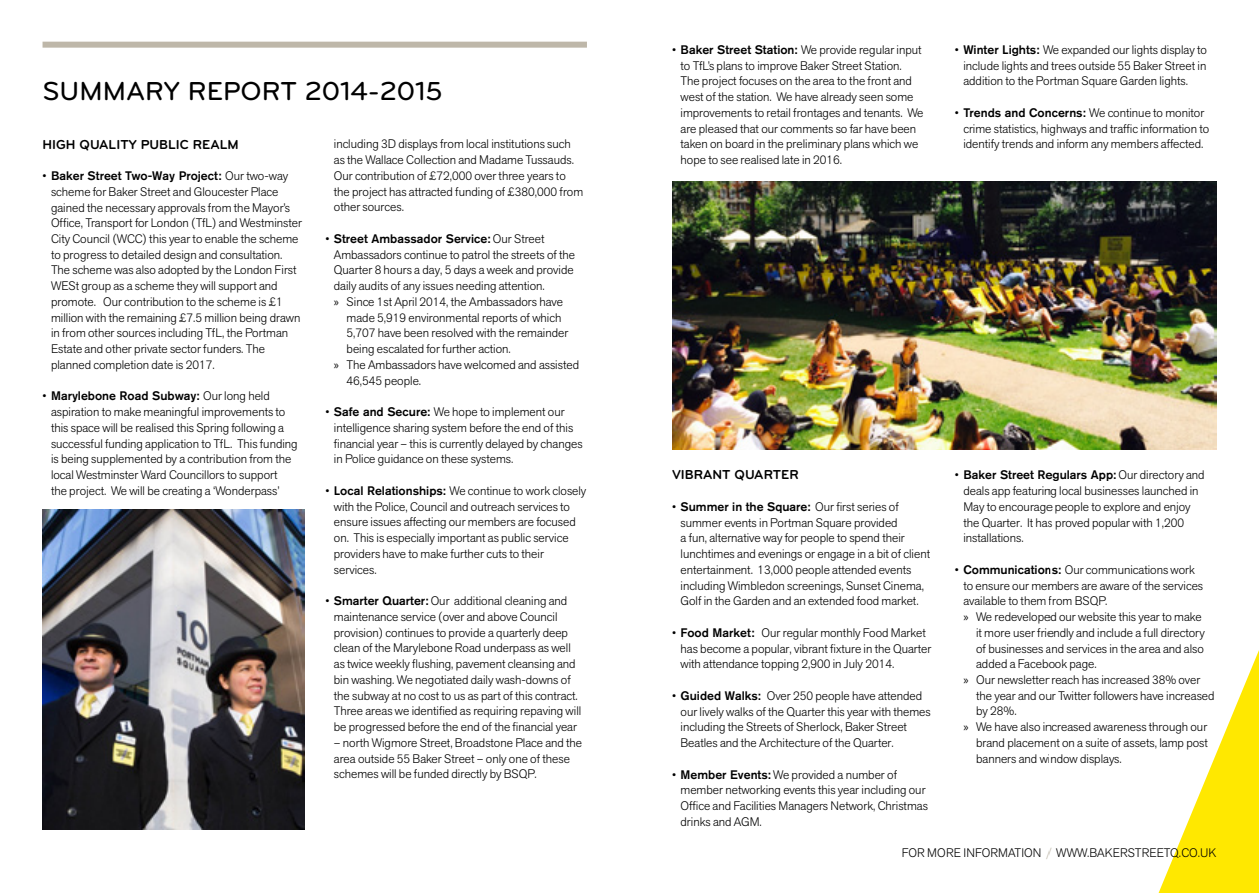
<style>
.page{position:relative;width:1259px;height:893px;background:#fff}
.page>*{position:absolute;margin:0;border:0;box-sizing:border-box;transform-origin:0 0}
.t1{font:500 27px "Bryant";color:#000}
.t2{font:700 13.5px "Bryant";color:#000}
.t3{font:300 12.3px/15.8px "Akzid Grtsk Next";color:#000}
.t4{font:500 12.3px "Akzidenz Grotesk BQ";color:#000}
.s1{font-family:"Akzidenz Grotesk BE";font-weight:300}
.s2{font-family:"Akzid Grtsk Next";font-weight:300}
.s3{font-family:"Myriad Pro";font-weight:400}
.s4{font-family:"Akzidenz Grotesk BE"}
.s5{font-family:"Akzidenz Grotesk BQ";font-weight:500}
.s6{color:#beb7a9}
</style>
<div class="page">
<div style="left:43px;top:42px;width:544px;height:6px;background:#beb7a9"></div>
<img style="left:672px;top:182px;width:377px;height:268px">
<img style="left:43px;top:510px;width:261px;height:319px">
<img style="left:1049px;top:181px;width:210px;height:712px">
<h1 class="t1" style="left:43px;top:75px;width:218px">SU MMARY REPORT</h1>
<h1 class="t1" style="left:305px;top:75px;width:139px">2014-2015</h1>
<p class="t2" style="left:43px;top:136px;width:18px">HIGH</p>
<p class="t2" style="left:80px;top:136px;width:161px">QUALITY PUBLIC REALM</p>
<p class="t4" style="left:43px;top:168px;width:247px"><span class="s1">•</span> Baker Street Two-Way Project: <span class="s2">Our two-way</span></p>
<p class="t3" style="left:51px;top:183px;width:252px">scheme for Baker Street and Gloucester Place gained the necessary approvals from the Mayor’s Office, Transport for London (TfL) and Westminster City Council (WCC) this year to enable the scheme to progress to detailed design and consultation.<br>The scheme was also adopted by the London First WESt group as a scheme they will support and promote. Our contribution to the scheme is £1 million with the remaining £7.5 million being drawn in from other sources including TfL, the Portman Estate and other private sector funders. The planned completion date is 2017.</p>
<p class="t4" style="left:43px;top:389px;width:229px"><span class="s1">•</span> Marylebone Road Subway: <span class="s2">Our long held</span></p>
<p class="t3" style="left:51px;top:404px;width:248px">aspiration to make meaningful improvements to this space will be realised this Spring following a successful funding application to TfL. This funding is being supplemented by a contribution from the local Westminster Ward Councillors to support<br>the project. We will be creating a ‘Wonderpass’</p>
<p class="t3" style="left:334px;top:136px;width:251px">including 3D displays from local institutions such as the Wallace Collection and Madame Tussauds.<br>Our contribution of £72,000 over three years to the project has attracted funding of £380,000 from other sources.</p>
<p class="t4" style="left:325px;top:231px;width:221px"><span class="s1">•</span> Street Ambassador Service: <span class="s2">Our Street</span></p>
<p class="t3" style="left:334px;top:246px;width:243px">Ambassadors continue to patrol the streets of the</p>
<p class="t3" style="left:334px;top:262px;width:241px">Quarter 8 hours a day, 5 days a week and provide</p>
<p class="t3" style="left:334px;top:278px;width:212px">daily audits of any issues needing attention.</p>
<p class="t3" style="left:334px;top:294px;width:231px"><span class="s3">»</span> Since 1st April 2014, the Ambassadors have</p>
<p class="t3" style="left:347px;top:309px;width:216px">made 5,919 environmental reports of which</p>
<p class="t3" style="left:347px;top:325px;width:223px">5,707 have been resolved with the remainder</p>
<p class="t3" style="left:347px;top:341px;width:166px">being escalated for further action.</p>
<p class="t3" style="left:334px;top:357px;width:247px"><span class="s3">»</span> The Ambassadors have welcomed and assisted</p>
<p class="t3" style="left:347px;top:372px;width:76px">46,545 people.</p>
<p class="t3" style="left:334px;top:404px;width:250px;text-indent:-8px"><span class="s4">•</span> <span class="s5">Safe and Secure:</span> We hope to implement our intelligence sharing system before the end of this financial year – this is currently delayed by changes in Police guidance on these systems.</p>
<p class="t3" style="left:334px;top:483px;width:254px;text-indent:-8px"><span class="s4">•</span> <span class="s5">Local Relationships:</span> We continue to work closely with the Police, Council and outreach services to ensure issues affecting our members are focused on. This is especially important as public service providers have to make further cuts to their services.</p>
<p class="t3" style="left:334px;top:593px;width:249px;text-indent:-8px"><span class="s4">•</span> <span class="s5">Smarter Quarter:</span> Our additional cleaning and maintenance service (over and above Council provision) continues to provide a quarterly deep clean of the Marylebone Road underpass as well as twice weekly flushing, pavement cleansing and bin washing. We negotiated daily wash-downs of the subway at no cost to us as part of this contract.<br>Three areas we identified as requiring repaving will be progressed before the end of the financial year</p>
<p class="t3" style="left:334px;top:734px;width:250px">– north Wigmore Street, Broadstone Place and the area outside 55 Baker Street – only one of these schemes will be funded directly by BSQP.</p>
<p class="t3" style="left:680px;top:42px;width:244px;text-indent:-8px"><span class="s4">•</span> <span class="s5">Baker Street Station:</span> We provide regular input to TfL’s plans to improve Baker Street Station.<br>The project focuses on the area to the front and west of the station. We have already seen some improvements to retail frontages and tenants. We are pleased that our comments so far have been taken on board in the preliminary plans which we hope to see realised late in 2016.</p>
<p class="t3" style="left:963px;top:42px;width:245px;text-align:justify;text-indent:-8px"><span class="s4">•</span> <span class="s5">Winter Lights:</span> We expanded our lights display to include lights and trees outside 55 Baker Street in addition to the Portman Square Garden lights.</p>
<p class="t3" style="left:963px;top:105px;width:247px;text-indent:-8px"><span class="s4">•</span> <span class="s5">Trends and Concerns:</span> We continue to monitor crime statistics, highways and traffic information to identify trends and inform any members affected.</p>
<p class="t2" style="left:672px;top:466px;width:128px">VIBRANT QUARTER</p>
<p class="t4" style="left:672px;top:499px;width:228px"><span class="s1">•</span> Summer in the Square: <span class="s2">Our first series of</span></p>
<p class="t3" style="left:680px;top:514px;width:251px">summer events in Portman Square provided<br>a fun, alternative way for people to spend their lunchtimes and evenings or engage in a bit of client entertainment. 13,000 people attended events including Wimbledon screenings, Sunset Cinema, Golf in the Garden and an extended food market.</p>
<p class="t3" style="left:680px;top:624px;width:252px;text-indent:-8px"><span class="s4">•</span> <span class="s5">Food Market:</span> Our regular monthly Food Market has become a popular, vibrant fixture in the Quarter with attendance topping 2,900 in July 2014.</p>
<p class="t3" style="left:680px;top:687px;width:252px;text-indent:-8px"><span class="s4">•</span> <span class="s5">Guided Walks:</span> Over 250 people have attended our lively walks of the Quarter this year with themes including the Streets of Sherlock, Baker Street Beatles and the Architecture of the Quarter.</p>
<p class="t3" style="left:680px;top:766px;width:249px;text-indent:-8px"><span class="s4">•</span> <span class="s5">Member Events:</span> We provided a number of member networking events this year including our Office and Facilities Managers Network, Christmas drinks and AGM.</p>
<p class="t4" style="left:955px;top:467px;width:251px"><span class="s1">•</span> Baker Street Regulars App: <span class="s2">Our directory and</span></p>
<p class="t3" style="left:963px;top:483px;width:237px">deals app featuring local businesses launched in May to encourage people to explore and enjoy the Quarter. It has proved popular with 1,200 installations.</p>
<p class="t3" style="left:955px;top:561px;width:242px"><span class="s4">•</span> <span class="s5">Communications:</span> Our communications work</p>
<p class="t3" style="left:963px;top:577px;width:241px">to ensure our members are aware of the services</p>
<p class="t3" style="left:963px;top:593px;width:146px">available to them from BSQP.</p>
<p class="t3" style="left:963px;top:609px;width:240px"><span class="s3">»</span> We redeveloped our website this year to make</p>
<p class="t3" style="left:976px;top:624px;width:230px">it more user friendly and include a full directory</p>
<p class="t3" style="left:976px;top:640px;width:229px">of businesses and services in the area and also</p>
<p class="t3" style="left:976px;top:656px;width:122px">added a Facebook page.</p>
<p class="t3" style="left:963px;top:672px;width:238px"><span class="s3">»</span> Our newsletter reach has increased 38% over</p>
<p class="t3" style="left:976px;top:687px;width:240px">the year and our Twitter followers have increased</p>
<p class="t3" style="left:976px;top:703px;width:42px">by 28%.</p>
<p class="t3" style="left:963px;top:719px;width:245px"><span class="s3">»</span> We have also increased awareness through our</p>
<p class="t3" style="left:976px;top:735px;width:233px">brand placement on a suite of assets, lamp post</p>
<p class="t3" style="left:976px;top:750px;width:147px">banners and window displays.</p>
<p class="t3" style="left:902px;top:845px;width:316px">FOR MORE INFORMATION <span class="s6">/</span> WWW.BAKERSTREETQ.CO.UK</p>
</div>
